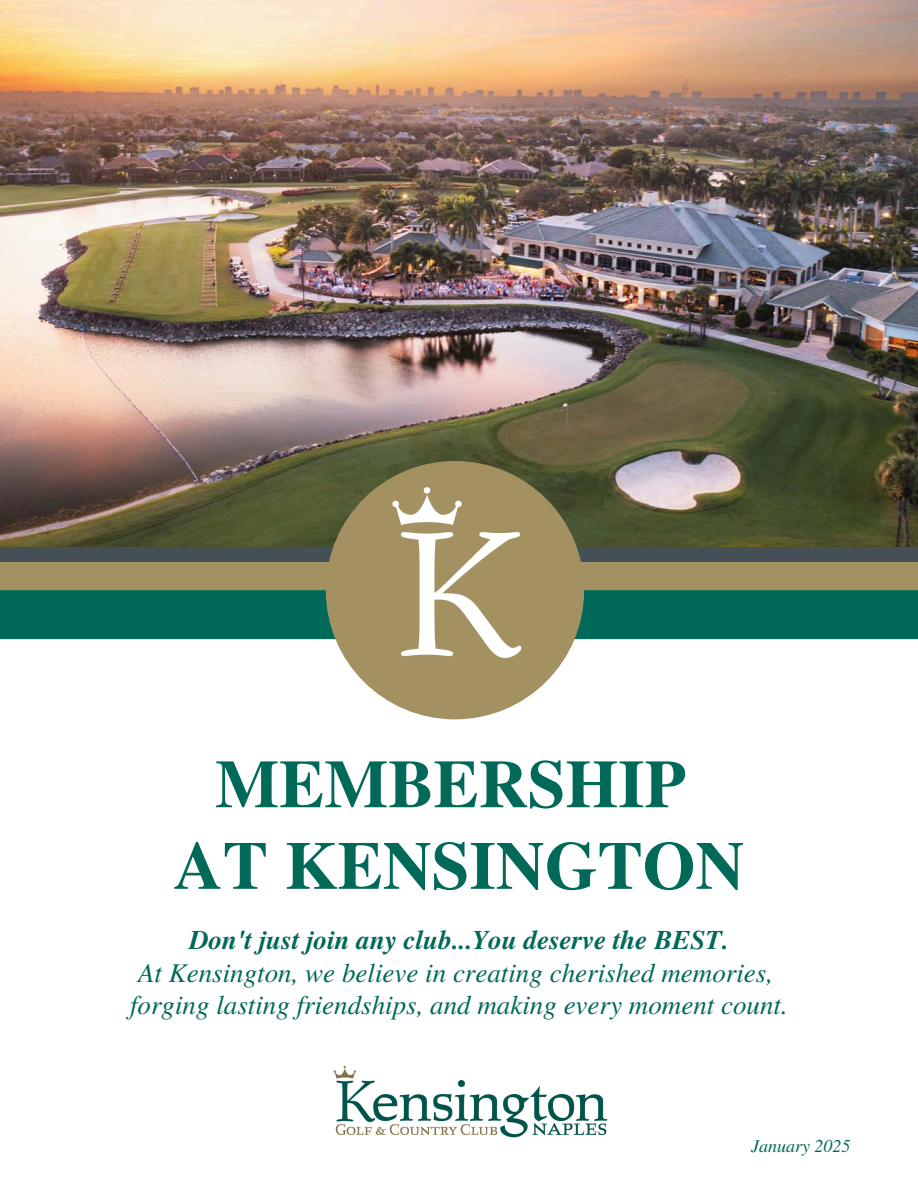
<style>
.page{position:relative;width:918px;height:1188px;background:#fff}
.page>*{position:absolute;margin:0;border:0;box-sizing:border-box;transform-origin:0 0}
.t1{font:700 67.8px "Te X Gyre Termes";color:#006958}
.t2{font:italic 27px/32.7px "Te X Gyre Termes";color:#006958;text-align:center}
.t3{font:italic 18px "Te X Gyre Termes";color:#006958}
.s1{font-weight:700}
</style>
<div class="page">
<div style="left:0;top:501px;width:918px;height:61px;background:#445056"></div>
<img style="left:0;top:0;width:918px;height:547px">
<div style="left:0;top:578px;width:918px;height:61px;background:#006958"></div>
<div style="left:326px;top:461px;width:258px;height:258px;background:#a39162;border-radius:50%"></div>
<div style="left:0;top:562px;width:918px;height:28px;background:#a39162"></div>
<img style="left:334px;top:453px;width:250px;height:251px;border-radius:50%">
<img style="left:333px;top:1066px;width:275px;height:72px">
<h1 class="t1" style="left:215px;top:731px;width:472px">MEMBERSHIP</h1>
<h2 class="t1" style="left:174px;top:813px;width:572px">AT KENSINGTON</h2>
<p class="t2" style="left:130px;top:922px;width:659px"><span class="s1">Don't just join any club...You deserve the BEST.<br></span>At Kensington, we believe in creating cherished memories, forging lasting friendships, and making every moment count.</p>
<p class="t3" style="left:751px;top:1133px;width:101px">January 2025</p>
</div>
